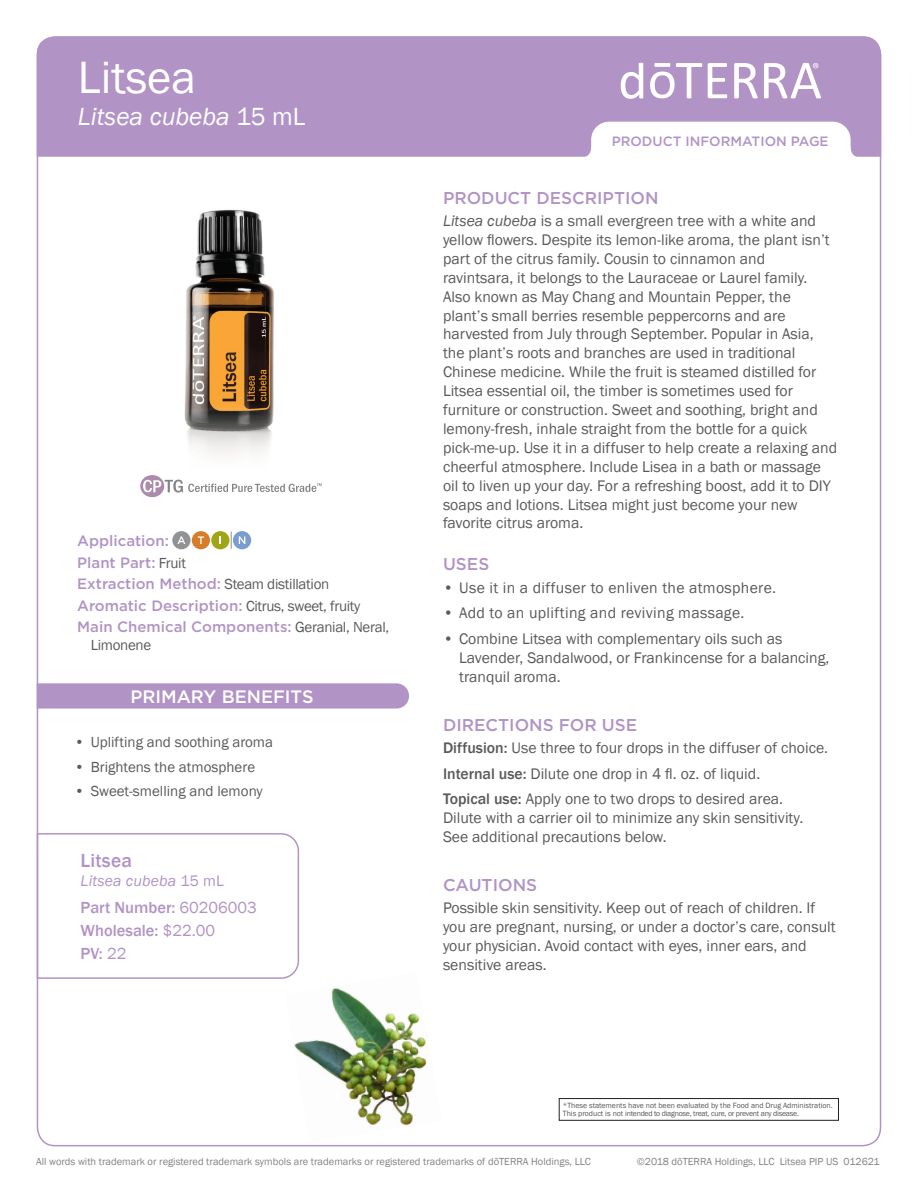
<style>
.page{position:relative;width:918px;height:1188px;background:#fff}
.page>*{position:absolute;margin:0;border:0;box-sizing:border-box;transform-origin:0 0}
.Main_H1{font:46.5px "Franklin Gothic";color:#fff}
.Main_H2{font:italic 25.5px "Franklin Gothic";color:#fff}
.Tag_H1{font:500 19.5px "Franklin Gothic";letter-spacing:.01em;color:#b194c5}
.t1{font:500 18px "Gotham";color:#fff}
.Purple_Headers{font:500 17.1px "Gotham";color:#b194c5}
.Oil_Attribute_Panel{font:500 16.5px "Franklin Gothic";color:#b194c5}
.Body{font:15.75px/18.9px "Franklin Gothic";color:#5a5a5d}
.Directions_Bold_Attr{font:15.75px/18.9px "Franklin Gothic";color:#5a5a5d}
.Body-2{font:15.75px "Franklin Gothic";letter-spacing:.02em;color:#5a5a5d}
.Tag_H2{font:italic 15.75px "Franklin Gothic";letter-spacing:.01em;color:#b194c5}
.Oil_Attribute_Panel-2{font:500 15px/18px "Gotham";color:#b194c5}
.t2{font:15px "Franklin Gothic";color:#5a5a5d}
.t3{font:500 13.5px "Gotham";color:#b194c5}
.t4{font:10.5px "Franklin Gothic";color:#808285}
.t5{font:7.8px/8.6px "Franklin Gothic";color:#57585a}
.s1{font-style:normal}
.s2{font-family:"Franklin Gothic";font-weight:400;color:#5a5a5d}
.s3{font-weight:400}
.s4{font-style:italic}
.s5{font-weight:500}
</style>
<div class="page">
<div style="left:37px;top:36px;width:844px;height:121px;background:#b194c5"></div>
<svg style="left:734px;top:63px;width:24px;height:35px"></svg>
<svg style="left:708px;top:63px;width:19px;height:35px"></svg>
<svg style="left:650px;top:63px;width:52px;height:35px"></svg>
<svg style="left:621px;top:63px;width:22px;height:36px"></svg>
<svg style="left:764px;top:63px;width:57px;height:35px"></svg>
<svg style="left:581px;top:122px;width:280px;height:35px"></svg>
<div style="left:559px;top:1098px;width:280px;height:22px;border:1px solid #231f20"></div>
<svg style="left:140px;top:475px;width:182px;height:22px"></svg>
<img style="left:184px;top:209px;width:90px;height:246px">
<svg style="left:231px;top:532px;width:1px;height:17px"></svg>
<div style="left:172px;top:531px;width:19px;height:18px;background:#919295;border-radius:50%"></div>
<svg style="left:177px;top:536px;width:8px;height:8px"></svg>
<div style="left:192px;top:531px;width:18px;height:18px;background:#d77c29;border-radius:50%"></div>
<svg style="left:198px;top:536px;width:6px;height:8px"></svg>
<div style="left:211px;top:531px;width:18px;height:18px;background:#9ea615;border-radius:50%"></div>
<div style="left:233px;top:531px;width:18px;height:18px;background:#799cd1;border-radius:50%"></div>
<svg style="left:239px;top:536px;width:6px;height:8px"></svg>
<svg style="left:37px;top:683px;width:372px;height:26px;background:#b397c7"></svg>
<svg style="left:36px;top:832px;width:264px;height:148px"></svg>
<img style="left:285px;top:973px;width:142px;height:153px">
<p class="Main_H1" style="left:78px;top:49px;width:120px">Litsea</p>
<p class="Main_H2" style="left:78px;top:101px;width:229px">Litsea cubeba <span class="s1">15 mL</span></p>
<p class="Oil_Attribute_Panel-2" style="left:77px;top:532px;width:93px">Application:</p>
<p class="Oil_Attribute_Panel-2" style="left:77px;top:553px;width:110px">Plant Part: <span class="s2">Fruit</span></p>
<p class="Oil_Attribute_Panel-2" style="left:77px;top:575px;width:254px">Extraction Method: <span class="s2">Steam distillation</span></p>
<p class="Oil_Attribute_Panel-2" style="left:77px;top:596px;width:285px">Aromatic Description: <span class="s2">Citrus, sweet, fruity</span></p>
<p class="Oil_Attribute_Panel-2" style="left:91px;top:617px;width:300px;text-indent:-14px">Main Chemical Components: <span class="s2">Geranial, Neral,<br>Limonene</span></p>
<p class="t1" style="left:130px;top:685px;width:185px">PRIMARY BENEFITS</p>
<p class="t2" style="left:75px;top:733px;width:200px">• Uplifting and soothing aroma</p>
<p class="t2" style="left:75px;top:757px;width:182px">• Brightens the atmosphere</p>
<p class="t2" style="left:75px;top:782px;width:190px">• Sweet-smelling and lemony</p>
<p class="Tag_H1" style="left:81px;top:848px;width:53px">Litsea</p>
<p class="Tag_H2" style="left:81px;top:871px;width:145px">Litsea cubeba <span class="s1">15 mL</span></p>
<p class="Oil_Attribute_Panel" style="left:81px;top:897px;width:178px">Part Number: <span class="s3">60206003</span></p>
<p class="Oil_Attribute_Panel" style="left:81px;top:920px;width:136px">Wholesale: <span class="s3">$22.00</span></p>
<p class="Oil_Attribute_Panel" style="left:81px;top:943px;width:47px">PV: <span class="s3">22</span></p>
<p class="t3" style="left:612px;top:132px;width:218px">PRODUCT INFORMATION PAGE</p>
<p class="Purple_Headers" style="left:443px;top:187px;width:217px">PRODUCT DESCRIPTION</p>
<p class="Body" style="left:443px;top:212px;width:396px"><span class="s4">Litsea cubeba</span> is a small evergreen tree with a white and yellow flowers. Despite its lemon-like aroma, the plant isn’t part of the citrus family. Cousin to cinnamon and ravintsara, it belongs to the Lauraceae or Laurel family.<br>Also known as May Chang and Mountain Pepper, the plant’s small berries resemble peppercorns and are harvested from July through September. Popular in Asia, the plant’s roots and branches are used in traditional Chinese medicine. While the fruit is steamed distilled for Litsea essential oil, the timber is sometimes used for furniture or construction. Sweet and soothing, bright and lemony-fresh, inhale straight from the bottle for a quick pick-me-up. Use it in a diffuser to help create a relaxing and cheerful atmosphere. Include Lisea in a bath or massage oil to liven up your day. For a refreshing boost, add it to DIY soaps and lotions. Litsea might just become your new favorite citrus aroma.</p>
<p class="Purple_Headers" style="left:443px;top:553px;width:48px">USES</p>
<p class="Body-2" style="left:443px;top:578px;width:335px">• Use it in a diffuser to enliven the atmosphere.</p>
<p class="Body-2" style="left:443px;top:603px;width:303px">• Add to an uplifting and reviving massage.</p>
<p class="Body" style="left:459px;top:630px;width:372px;text-indent:-16px">• Combine Litsea with complementary oils such as<br>Lavender, Sandalwood, or Frankincense for a balancing, tranquil aroma.</p>
<p class="Purple_Headers" style="left:443px;top:713px;width:196px">DIRECTIONS FOR USE</p>
<p class="Directions_Bold_Attr" style="left:443px;top:738px;width:387px"><span class="s5">Diffusion:</span> Use three to four drops in the diffuser of choice.</p>
<p class="Directions_Bold_Attr" style="left:443px;top:764px;width:319px"><span class="s5">Internal use:</span> Dilute one drop in 4 fl. oz. of liquid.</p>
<p class="Directions_Bold_Attr" style="left:443px;top:790px;width:362px"><span class="s5">Topical use:</span> Apply one to two drops to desired area.<br>Dilute with a carrier oil to minimize any skin sensitivity.<br>See additional precautions below.</p>
<p class="Purple_Headers" style="left:443px;top:873px;width:96px">CAUTIONS</p>
<p class="Body" style="left:443px;top:899px;width:394px">Possible skin sensitivity. Keep out of reach of children. If you are pregnant, nursing, or under a doctor’s care, consult your physician. Avoid contact with eyes, inner ears, and sensitive areas.</p>
<p class="t5" style="left:563px;top:1101px;width:271px">*These statements have not been evaluated by the Food and Drug Administration.<br>This product is not intended to diagnose, treat, cure, or prevent any disease.</p>
<p class="t4" style="left:36px;top:1155px;width:556px">All words with trademark or registered trademark symbols are trademarks or registered trademarks of dōTERRA Holdings, LLC</p>
<p class="t4" style="left:637px;top:1155px;width:245px">©2018 dōTERRA Holdings, LLC Litsea PIP US 012621</p>
</div>
